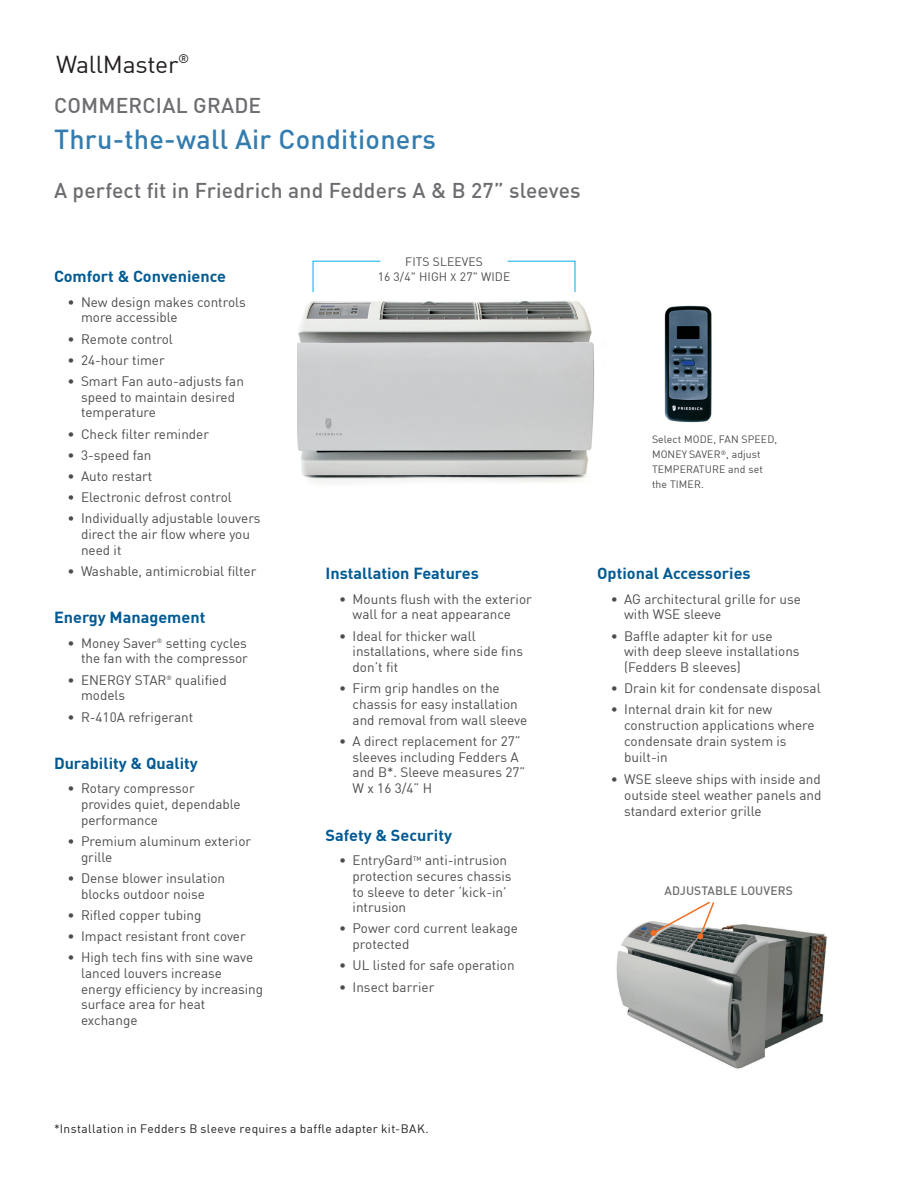
<style>
.page{position:relative;width:918px;height:1188px;background:#fff}
.page>*{position:absolute;margin:0;border:0;box-sizing:border-box;transform-origin:0 0}
.Sub_Head{font:500 27px "DIN";letter-spacing:.01em;color:#337caf}
.Product_Line{font:24px "DIN";letter-spacing:-.01em;color:#231f20}
.Sub_Head-2{font:500 21px "DIN";letter-spacing:.01em;color:#6c6d70}
.Feature_heading{font:700 15.75px "DIN";color:#005a93}
.Bullet_copy{font:13.5px/15.8px "DIN";color:#4b4c4d}
.t1{font:12px "DIN";letter-spacing:.03em;color:#231f20}
.Sub_Head_in_caps{font:12px "DIN";letter-spacing:.01em;color:#4b4c4d}
.Sub_Head-3{font:500 12px "DIN";letter-spacing:.01em;color:#6c6d70}
.Captions{font:10.5px/15px "DIN";letter-spacing:.01em;color:#4b4c4d}
.s1{font-size:10.5px}
</style>
<div class="page">
<svg style="left:507px;top:261px;width:68px;height:32px"></svg>
<svg style="left:313px;top:261px;width:68px;height:32px"></svg>
<img style="left:616px;top:921px;width:211px;height:148px">
<img style="left:297px;top:300px;width:298px;height:183px">
<svg style="left:651px;top:901px;width:65px;height:38px"></svg>
<img style="left:664px;top:305px;width:48px;height:118px">
<p class="Product_Line" style="left:56px;top:49px;width:135px">WallMaster<sup>®</sup></p>
<p class="Sub_Head-2" style="left:54px;top:92px;width:209px">COMMERCIAL GRADE</p>
<p class="Sub_Head" style="left:54px;top:122px;width:384px">Thru-the-wall Air Conditioners</p>
<p class="Sub_Head-2" style="left:54px;top:177px;width:528px">A perfect fit in Friedrich and Fedders A &amp; B 27” sleeves</p>
<p class="Feature_heading" style="left:54px;top:266px;width:174px">Comfort &amp; Convenience</p>
<p class="Bullet_copy" style="left:81px;top:294px;width:166px;text-indent:-14px">• New design makes controls more accessible</p>
<p class="Bullet_copy" style="left:68px;top:331px;width:107px">• Remote control</p>
<p class="Bullet_copy" style="left:68px;top:352px;width:99px">• 24-hour timer</p>
<p class="Bullet_copy" style="left:81px;top:373px;width:164px;text-indent:-14px">• Smart Fan auto-adjusts fan speed to maintain desired temperature</p>
<p class="Bullet_copy" style="left:68px;top:426px;width:143px">• Check filter reminder</p>
<p class="Bullet_copy" style="left:68px;top:447px;width:86px">• 3-speed fan</p>
<p class="Bullet_copy" style="left:68px;top:468px;width:86px">• Auto restart</p>
<p class="Bullet_copy" style="left:68px;top:489px;width:166px">• Electronic defrost control</p>
<p class="Bullet_copy" style="left:81px;top:510px;width:181px;text-indent:-14px">• Individually adjustable louvers direct the air flow where you need it</p>
<p class="Bullet_copy" style="left:68px;top:563px;width:190px">• Washable, antimicrobial filter</p>
<p class="Feature_heading" style="left:54px;top:607px;width:153px">Energy Management</p>
<p class="Bullet_copy" style="left:68px;top:635px;width:182px;text-align:right">• Money Saver<sup>®</sup> setting cycles the fan with the compressor</p>
<p class="Bullet_copy" style="left:81px;top:672px;width:147px;text-indent:-14px">• ENERGY STAR<sup>®</sup> qualified models</p>
<p class="Bullet_copy" style="left:68px;top:709px;width:127px">• R-410A refrigerant</p>
<p class="Feature_heading" style="left:54px;top:753px;width:145px">Durability &amp; Quality</p>
<p class="Bullet_copy" style="left:81px;top:780px;width:161px;text-indent:-14px">• Rotary compressor provides quiet, dependable performance</p>
<p class="Bullet_copy" style="left:81px;top:833px;width:172px;text-indent:-14px">• Premium aluminum exterior grille</p>
<p class="Bullet_copy" style="left:68px;top:870px;width:159px;text-align:center">• Dense blower insulation blocks outdoor noise</p>
<p class="Bullet_copy" style="left:68px;top:907px;width:136px">• Rifled copper tubing</p>
<p class="Bullet_copy" style="left:68px;top:928px;width:180px">• Impact resistant front cover</p>
<p class="Bullet_copy" style="left:81px;top:949px;width:184px;text-indent:-14px">• High tech fins with sine wave lanced louvers increase energy efficiency by increasing surface area for heat exchange</p>
<p class="Sub_Head_in_caps" style="left:405px;top:254px;width:79px">FITS SLEEVES</p>
<p class="Sub_Head_in_caps" style="left:378px;top:269px;width:134px">16 3/4" HIGH <span class="s1">X</span> 27" WIDE</p>
<p class="Feature_heading" style="left:326px;top:563px;width:155px">Installation Features</p>
<p class="Bullet_copy" style="left:339px;top:591px;width:194px;text-align:center">• Mounts flush with the exterior wall for a neat appearance</p>
<p class="Bullet_copy" style="left:353px;top:628px;width:172px;text-indent:-14px">• Ideal for thicker wall installations, where side fins don’t fit</p>
<p class="Bullet_copy" style="left:353px;top:680px;width:176px;text-indent:-14px">• Firm grip handles on the chassis for easy installation and removal from wall sleeve</p>
<p class="Bullet_copy" style="left:353px;top:733px;width:174px;text-indent:-14px">• A direct replacement for 27” sleeves including Fedders A and B*. Sleeve measures 27”<br>W x 16 3/4” H</p>
<p class="Feature_heading" style="left:326px;top:825px;width:128px">Safety &amp; Security</p>
<p class="Bullet_copy" style="left:353px;top:852px;width:160px;text-indent:-14px">• EntryGard<span class="s1">™</span> anti-intrusion protection secures chassis to sleeve to deter ‘kick-in’ intrusion</p>
<p class="Bullet_copy" style="left:353px;top:920px;width:167px;text-indent:-14px">• Power cord current leakage protected</p>
<p class="Bullet_copy" style="left:339px;top:957px;width:177px">• UL listed for safe operation</p>
<p class="Bullet_copy" style="left:339px;top:979px;width:97px">• Insect barrier</p>
<p class="Captions" style="left:652px;top:432px;width:127px">Select MODE, FAN SPEED,<br>MONEY SAVER<sup>®</sup>, adjust<br>TEMPERATURE and set the TIMER.</p>
<p class="Feature_heading" style="left:597px;top:563px;width:155px">Optional Accessories</p>
<p class="Bullet_copy" style="left:624px;top:591px;width:178px;text-indent:-14px">• AG architectural grille for use with WSE sleeve</p>
<p class="Bullet_copy" style="left:624px;top:628px;width:177px;text-indent:-14px">• Baffle adapter kit for use with deep sleeve installations (Fedders B sleeves)</p>
<p class="Bullet_copy" style="left:611px;top:680px;width:212px">• Drain kit for condensate disposal</p>
<p class="Bullet_copy" style="left:624px;top:701px;width:192px;text-indent:-14px">• Internal drain kit for new construction applications where condensate drain system is built-in</p>
<p class="Bullet_copy" style="left:624px;top:771px;width:199px;text-align:justify;text-indent:-14px">• WSE sleeve ships with inside and outside steel weather panels and standard exterior grille</p>
<p class="Sub_Head-3" style="left:664px;top:883px;width:130px">ADJUSTABLE LOUVERS</p>
<p class="t1" style="left:54px;top:1121px;width:376px">*Installation in Fedders B sleeve requires a baffle adapter kit-BAK.</p>
</div>
